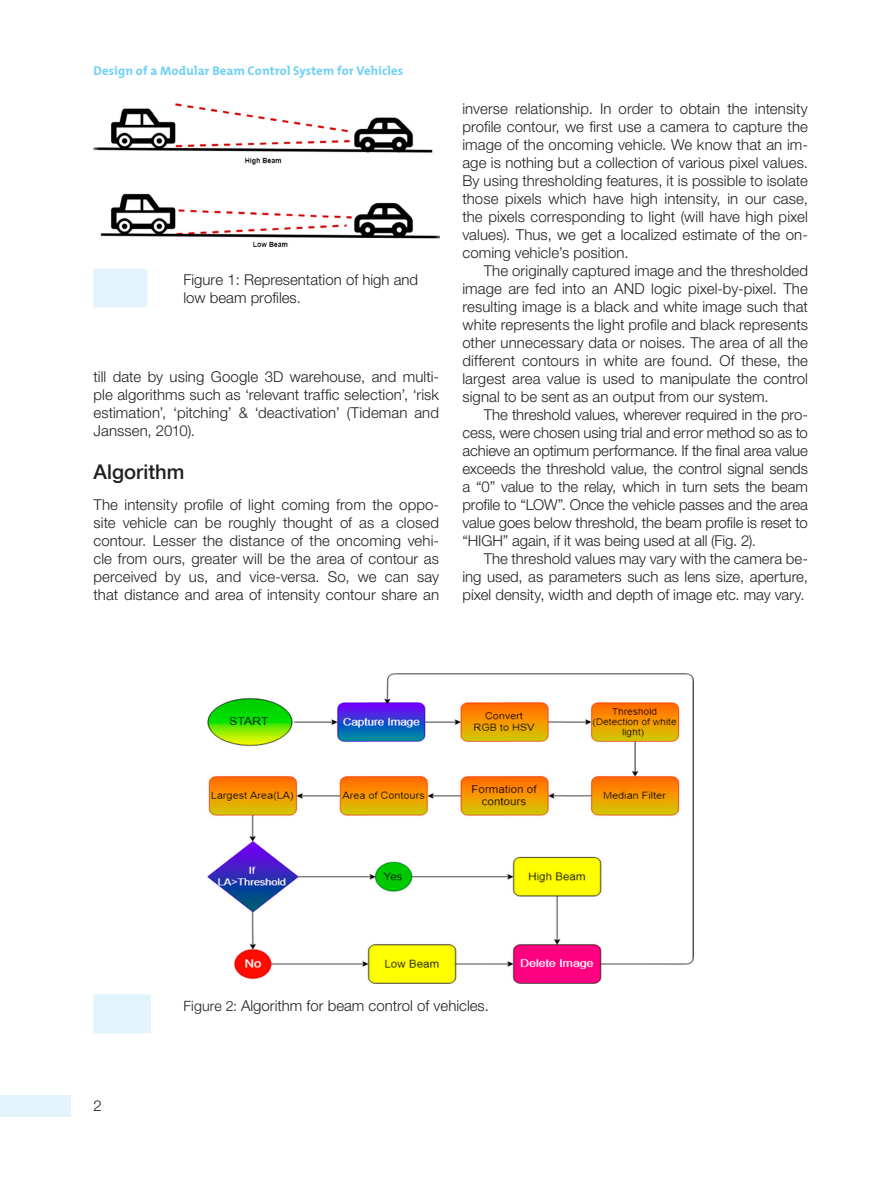
<style>
.page{position:relative;width:893px;height:1178px;background:#fff}
.page>*{position:absolute;margin:0;border:0;box-sizing:border-box;transform-origin:0 0}
.pSec1ttl{font:500 20.25px "Helvetica Neue LT Com";color:#231f20}
.pPara{font:300 15px/18px "Helvetica Neue LT Pro";color:#231f20;text-align:justify}
.pFirstpara{font:300 15px/18px "Helvetica Neue LT Pro";letter-spacing:.005em;color:#231f20;text-align:justify}
.pFigureCaption{font:300 15px/18px "Helvetica Neue LT Pro";color:#231f20}
.pfigure_caption2{font:300 15px "Helvetica Neue LT Pro";color:#231f20}
.page-number{font:300 15px "Helvetica Neue LT Pro";color:#231f20}
.t1{font:700 12.75px "The Mix Plain";letter-spacing:.005em;color:#6bcff6}
.s1{font-size:14.25px}
</style>
<div class="page">
<div style="left:0;top:1095px;width:70px;height:21px;background:#e1f4fc"></div>
<div style="left:93px;top:269px;width:54px;height:38px;background:#e1f4fc"></div>
<img style="left:93px;top:104px;width:346px;height:143px">
<img style="left:208px;top:674px;width:486px;height:309px">
<div style="left:94px;top:994px;width:57px;height:39px;background:#e1f4fc"></div>
<p class="t1" style="left:94px;top:60px;width:311px">Design of a Modular Beam Control System for Vehicles</p>
<p class="pFigureCaption" style="left:183px;top:270px;width:236px">Figure 1: Representation of high and low beam profiles.</p>
<p class="pPara" style="left:94px;top:367px;width:347px">till date by using Google 3D warehouse, and multi&shy;ple algorithms such as ‘relevant traffic selection’, ‘risk estimation’, ‘pitching’ &amp; ‘deactivation’ (Tideman and Janssen, 2010).</p>
<p class="pSec1ttl" style="left:94px;top:460px;width:92px">Algorithm</p>
<p class="pFirstpara" style="left:94px;top:496px;width:347px">The intensity profile of light coming from the oppo&shy;site vehicle can be roughly thought of as a closed contour. Lesser the distance of the oncoming vehi&shy;cle from ours, greater will be the area of contour as perceived by us, and vice-versa. So, we can say that distance and area of intensity contour share an</p>
<p class="pFirstpara" style="left:462px;top:100px;width:347px">inverse relationship. In order to obtain the intensity profile contour, we first use a camera to capture the image of the oncoming vehicle. We know that an im&shy;age is nothing but a collection of various pixel values.<br>By using thresholding features, it is possible to isolate those pixels which have high intensity, in our case, the pixels corresponding to light (will have high pixel values). Thus, we get a localized estimate of the on&shy;coming vehicle’s position.</p>
<p class="pPara" style="left:462px;top:262px;width:347px;text-indent:21px">The originally captured image and the thresholded image are fed into an AND logic pixel-by-pixel. The resulting image is a black and white image such that white represents the light profile and black represents other unnecessary data or noises. The area of all the different contours in white are found. Of these, the largest area value is used to manipulate the control signal to be sent as an output from our system.</p>
<p class="pPara" style="left:462px;top:406px;width:347px;text-indent:21px">The threshold values, wherever required in the pro&shy;cess, were chosen using trial and error method so as to achieve an optimum performance. If the final area value exceeds the threshold value, the control signal sends a “0” value to the relay, which in turn sets the beam profile to “LOW”. Once the vehicle passes and the area value goes below threshold, the beam profile is reset to “HIGH” again, if it was being used at all (Fig. 2).</p>
<p class="pPara" style="left:462px;top:550px;width:347px;text-indent:21px">The threshold values may vary with the camera be&shy;ing used, as parameters such as lens size, aperture, pixel density, width and depth of image etc. may vary.</p>
<p class="page-number" style="left:94px;top:1096px;width:10px">2</p>
<p class="pfigure_caption2" style="left:184px;top:996px;width:307px"><span class="s1">Figure 2:</span> Algorithm for beam control of vehicles.</p>
</div>
